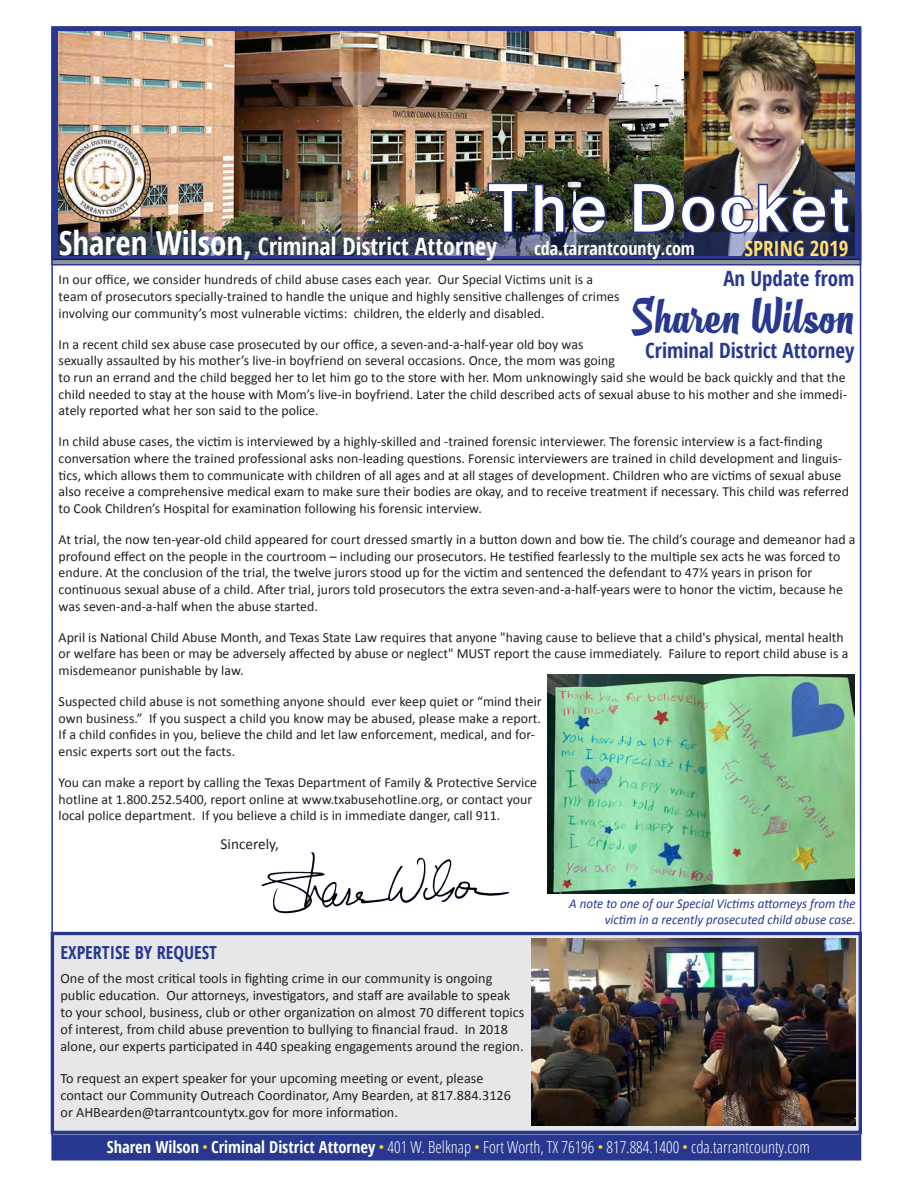
<style>
.page{position:relative;width:918px;height:1188px;background:#fff}
.page>*{position:absolute;margin:0;border:0;box-sizing:border-box;transform-origin:0 0}
.t1{font:700 66px "Kartika";color:#fff}
.t2{font:39px "MJ Al Ghifari";color:#283890}
.t3{font:700 condensed 24px "Open Sans";color:#fff}
.t4{font:700 condensed 21px "Open Sans";color:#283890}
.t5{font:700 condensed 21px "Open Sans";color:#ffde74}
.t6{font:700 condensed 18px "Open Sans";color:#fff}
.t7{font:700 condensed 18px "Open Sans";color:#283890}
.t8{font:300 condensed 16.5px "Open Sans";color:#fff}
.t9{font:15.15px "Calibri";color:#231f20}
.t10{font:14.25px/17.1px "Calibri";color:#231f20}
.t11{font:13.8px/16.6px "Calibri";color:#231f20}
.t12{font:italic 13.5px/16.2px "Calibri";color:#283890;text-align:right;scale:.96 1}
.s1{font-size:33px}
.s2{font-weight:700}
</style>
<div class="page">
<div style="left:51px;top:932px;width:811px;height:202px;background:#e6e7e9;border:3px solid #283890"></div>
<div style="left:51px;top:213px;width:810px;height:52px;background:#8a8b8e;border:2px solid #283890"></div>
<div style="left:51px;top:26px;width:810px;height:234px;background:linear-gradient(to right,#283890,#283890);border:2px solid #231f20"></div>
<img style="left:58px;top:32px;width:626px;height:200px">
<img style="left:684px;top:32px;width:170px;height:200px">
<img style="left:58px;top:131px;width:92px;height:91px">
<div style="left:51px;top:1135px;width:810px;height:26px;background:#283890;border:2px solid #283890"></div>
<img style="left:487px;top:182px;width:120px;height:50px">
<img style="left:632px;top:182px;width:219px;height:50px">
<svg style="left:52px;top:232px;width:804px;height:27px;background:#36405d"></svg>
<img style="left:261px;top:852px;width:249px;height:62px">
<img style="left:532px;top:939px;width:324px;height:187px">
<img style="left:547px;top:674px;width:308px;height:220px">
<h1 class="t1" style="left:486px;top:167px;width:364px">The Docket</h1>
<h3 class="t3" style="left:59px;top:229px;width:440px"><span class="s1">Sharen Wilson,</span> Criminal District Attorney</h3>
<h3 class="t6" style="left:534px;top:236px;width:162px">cda.tarrantcounty.com</h3>
<h3 class="t5" style="left:744px;top:234px;width:106px">SPRING 2019</h3>
<h3 class="t4" style="left:723px;top:264px;width:133px">An Update from</h3>
<h2 class="t2" style="left:632px;top:284px;width:224px">Sharen Wilson</h2>
<h3 class="t4" style="left:645px;top:336px;width:211px">Criminal District Attorney</h3>
<p class="t11" style="left:59px;top:272px;width:562px">In our office, we consider hundreds of child abuse cases each year. Our Special Victims unit is a team of prosecutors specially-trained to handle the unique and highly sensitive challenges of crimes involving our community’s most vulnerable victims: children, the elderly and disabled.</p>
<p class="t11" style="left:59px;top:336px;width:790px">In a recent child sex abuse case prosecuted by our office, a seven-and-a-half-year old boy was<br>sexually assaulted by his mother’s live-in boyfriend on several occasions. Once, the mom was going<br>to run an errand and the child begged her to let him go to the store with her. Mom unknowingly said she would be back quickly and that the child needed to stay at the house with Mom’s live-in boyfriend. Later the child described acts of sexual abuse to his mother and she immedi&shy;ately reported what her son said to the police.</p>
<p class="t11" style="left:59px;top:434px;width:792px">In child abuse cases, the victim is interviewed by a highly-skilled and -trained forensic interviewer. The forensic interview is a fact-finding conversation where the trained professional asks non-leading questions. Forensic interviewers are trained in child development and linguis&shy;tics, which allows them to communicate with children of all ages and at all stages of development. Children who are victims of sexual abuse also receive a comprehensive medical exam to make sure their bodies are okay, and to receive treatment if necessary. This child was referred to Cook Children’s Hospital for examination following his forensic interview.</p>
<p class="t11" style="left:59px;top:531px;width:798px">At trial, the now ten-year-old child appeared for court dressed smartly in a button down and bow tie. The child’s courage and demeanor had a profound effect on the people in the courtroom – including our prosecutors. He testified fearlessly to the multiple sex acts he was forced to endure. At the conclusion of the trial, the twelve jurors stood up for the victim and sentenced the defendant to 47½ years in prison for continuous sexual abuse of a child. After trial, jurors told prosecutors the extra seven-and-a-half-years were to honor the victim, because he was seven-and-a-half when the abuse started.</p>
<p class="t11" style="left:59px;top:629px;width:791px">April is National Child Abuse Month, and Texas State Law requires that anyone "having cause to believe that a child's physical, mental health or welfare has been or may be adversely affected by abuse or neglect" MUST report the cause immediately. Failure to report child abuse is a misdemeanor punishable by law.</p>
<p class="t11" style="left:59px;top:693px;width:485px">Suspected child abuse is not something anyone should ever keep quiet or “mind their own business.” If you suspect a child you know may be abused, please make a report.<br>If a child confides in you, believe the child and let law enforcement, medical, and for&shy;ensic experts sort out the facts.</p>
<p class="t11" style="left:59px;top:774px;width:480px">You can make a report by calling the Texas Department of Family &amp; Protective Service hotline at 1.800.252.5400, report online at www.txabusehotline.org, or contact your local police department. If you believe a child is in immediate danger, call 911.</p>
<p class="t9" style="left:221px;top:835px;width:60px">Sincerely,</p>
<h3 class="t7" style="left:60px;top:940px;width:158px">EXPERTISE BY REQUEST</h3>
<p class="t10" style="left:60px;top:970px;width:465px">One of the most critical tools in fighting crime in our community is ongoing public education. Our attorneys, investigators, and staff are available to speak to your school, business, club or other organization on almost 70 different topics of interest, from child abuse prevention to bullying to financial fraud. In 2018 alone, our experts participated in 440 speaking engagements around the region.</p>
<p class="t10" style="left:60px;top:1070px;width:452px">To request an expert speaker for your upcoming meeting or event, please contact our Community Outreach Coordinator, Amy Bearden, at 817.884.3126 or AHBearden@tarrantcountytx.gov for more information.</p>
<p class="t12" style="left:569px;top:895px;width:300px">A note to one of our Special Victims attorneys from the victim in a recently prosecuted child abuse case.</p>
<p class="t8" style="left:107px;top:1136px;width:705px"><span class="s2">Sharen Wilson Criminal District Attorney</span> 401 W. Belknap Fort Worth, TX 76196 817.884.1400 cda.tarrantcounty.com</p>
</div>
